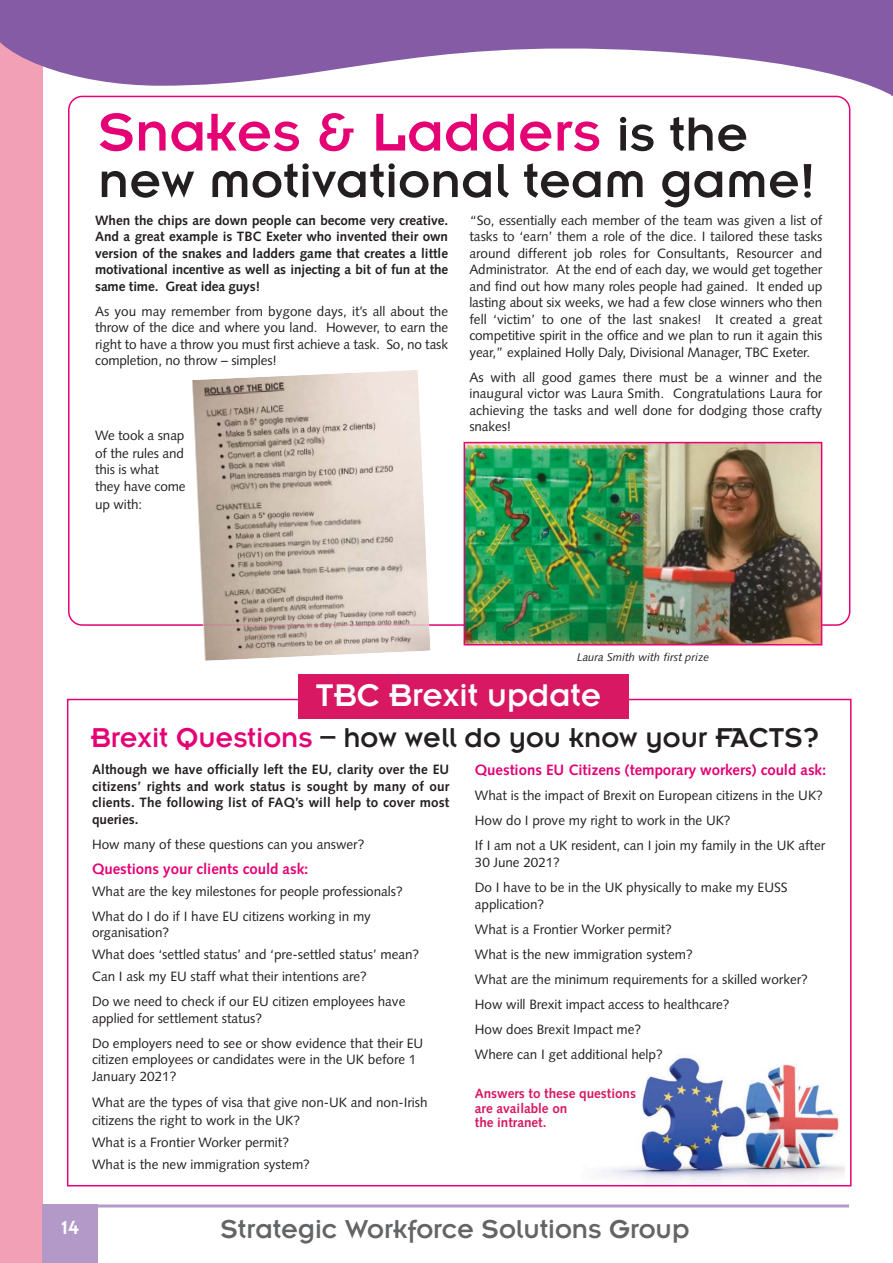
<style>
.page{position:relative;width:893px;height:1263px;background:#fff}
.page>*{position:absolute;margin:0;border:0;box-sizing:border-box;transform-origin:0 0}
.t1{font:58.5px "Insignia";color:#e40275}
.t2{font:52.5px "Insignia";color:#231f20}
.t3{font:34.5px "Insignia";color:#fff}
.t4{font:30px "Insignia";color:#231f20}
.t5{font:28.5px "Insignia";color:#636466}
.t6{font:21px "Insignia";color:#fff}
.t7{font:700 15px "Syntax";color:#e40275}
.t8{font:13.5px/16.5px "Syntax";color:#231f20}
.t9{font:700 13.5px/16.5px "Syntax";letter-spacing:-.01em;color:#231f20;text-align:justify}
.t10{font:700 13.5px/14.5px "Syntax";color:#d81862}
.t11{font:italic 11.25px "Syntax";color:#231f20}
.s1{font-size:52.5px;color:#231f20}
.s2{color:#e40275}
</style>
<div class="page">
<img style="left:581px;top:1057px;width:264px;height:130px">
<div style="left:0;top:0;width:43px;height:1262px;background:#f1a0b6"></div>
<div style="left:43px;top:1204px;width:55px;height:58px;background:#b399c8"></div>
<hr style="left:96px;top:1204px;width:753px;height:3px;background:#b399c8">
<svg style="left:0;top:5px;width:892px;height:108px;fill:#865ba6"></svg>
<div style="left:0;top:0;width:893px;height:5px;background:#865ba6"></div>
<svg style="left:892px;top:5px;width:1px;height:91px"></svg>
<svg style="left:68px;top:96px;width:782px;height:530px"></svg>
<img style="left:192px;top:370px;width:238px;height:291px">
<img style="left:203px;top:624px;width:226px;height:2px">
<img style="left:467px;top:445px;width:352px;height:197px">
<div style="left:464px;top:442px;width:358px;height:203px;border:2px solid #e40275"></div>
<div style="left:298px;top:674px;width:331px;height:45px;background:#d81862"></div>
<h1 class="t1" style="left:98px;top:114px;width:652px">Snakes &amp; Ladders <span class="s1">is the</span></h1>
<h2 class="t2" style="left:98px;top:164px;width:718px">new motivational team game!</h2>
<p class="t9" style="left:95px;top:213px;width:354px">When the chips are down people can become very creative.<br>And a great example is TBC Exeter who invented their own version of the snakes and ladders game that creates a little motivational incentive as well as injecting a bit of fun at the same time. Great idea guys!</p>
<p class="t8" style="left:95px;top:304px;width:354px;text-align:justify">As you may remember from bygone days, it’s all about the throw of the dice and where you land. However, to earn the right to have a throw you must first achieve a task. So, no task completion, no throw – simples!</p>
<p class="t8" style="left:95px;top:428px;width:91px;line-height:17.5px">We took a snap of the rules and</p>
<p class="t8" style="left:95px;top:461px;width:92px;line-height:17.5px">this is what they have come up with:</p>
<p class="t8" style="left:469px;top:213px;width:355px;text-align:justify">“So, essentially each member of the team was given a list of tasks to ‘earn’ them a role of the dice. I tailored these tasks around different job roles for Consultants, Resourcer and Administrator. At the end of each day, we would get together and find out how many roles people had gained. It ended up lasting about six weeks, we had a few close winners who then fell ‘victim’ to one of the last snakes! It created a great competitive spirit in the office and we plan to run it again this year,” explained Holly Daly, Divisional Manager, TBC Exeter.</p>
<p class="t8" style="left:469px;top:370px;width:354px;text-align:justify">As with all good games there must be a winner and the inaugural victor was Laura Smith. Congratulations Laura for achieving the tasks and well done for dodging those crafty snakes!</p>
<p class="t11" style="left:577px;top:652px;width:133px">Laura Smith with first prize</p>
<h3 class="t3" style="left:316px;top:684px;width:287px">TBC Brexit update</h3>
<h3 class="t4" style="left:91px;top:728px;width:730px"><span class="s2">Brexit Questions</span> – how well do you know your FACTS?</h3>
<p class="t9" style="left:92px;top:763px;width:359px">Although we have officially left the EU, clarity over the EU citizens’ rights and work status is sought by many of our clients. The following list of FAQ’s will help to cover most queries.</p>
<p class="t8" style="left:92px;top:837px;width:274px">How many of these questions can you answer?</p>
<p class="t7" style="left:92px;top:862px;width:218px">Questions your clients could ask:</p>
<p class="t8" style="left:92px;top:880px;width:312px;line-height:25px">What are the key milestones for people professionals?<br>What do I do if I have EU citizens working in my</p>
<p class="t8" style="left:92px;top:923px;width:329px;line-height:22px">organisation?<br>What does ‘settled status’ and ‘pre-settled status’ mean?<br>Can I ask my EU staff what their intentions are?</p>
<p class="t8" style="left:92px;top:995px;width:315px">Do we need to check if our EU citizen employees have applied for settlement status?</p>
<p class="t8" style="left:92px;top:1036px;width:333px">Do employers need to see or show evidence that their EU citizen employees or candidates were in the UK before 1<br>January 2021?</p>
<p class="t8" style="left:92px;top:1095px;width:337px;line-height:18px">What are the types of visa that give non-UK and non-Irish citizens the right to work in the UK?</p>
<p class="t8" style="left:92px;top:1133px;width:219px;line-height:22px">What is a Frontier Worker permit?<br>What is the new immigration system?</p>
<p class="t7" style="left:475px;top:764px;width:353px">Questions EU Citizens (temporary workers) could ask:</p>
<p class="t8" style="left:475px;top:784px;width:352px;line-height:25px">What is the impact of Brexit on European citizens in the UK?<br>How do I prove my right to work in the UK?<br>If I am not a UK resident, can I join my family in the UK after</p>
<p class="t8" style="left:475px;top:851px;width:314px;line-height:25px">30 June 2021?<br>Do I have to be in the UK physically to make my EUSS</p>
<p class="t8" style="left:475px;top:892px;width:335px;line-height:25px">application?<br>What is a Frontier Worker permit?<br>What is the new immigration system?<br>What are the minimum requirements for a skilled worker?<br>How will Brexit impact access to healthcare?<br>How does Brexit Impact me?<br>Where can I get additional help?</p>
<p class="t10" style="left:475px;top:1087px;width:163px">Answers to these questions are available on<br>the intranet.</p>
<h3 class="t6" style="left:61px;top:1220px;width:19px">14</h3>
<h3 class="t5" style="left:221px;top:1220px;width:470px">Strategic Workforce Solutions Group</h3>
</div>
